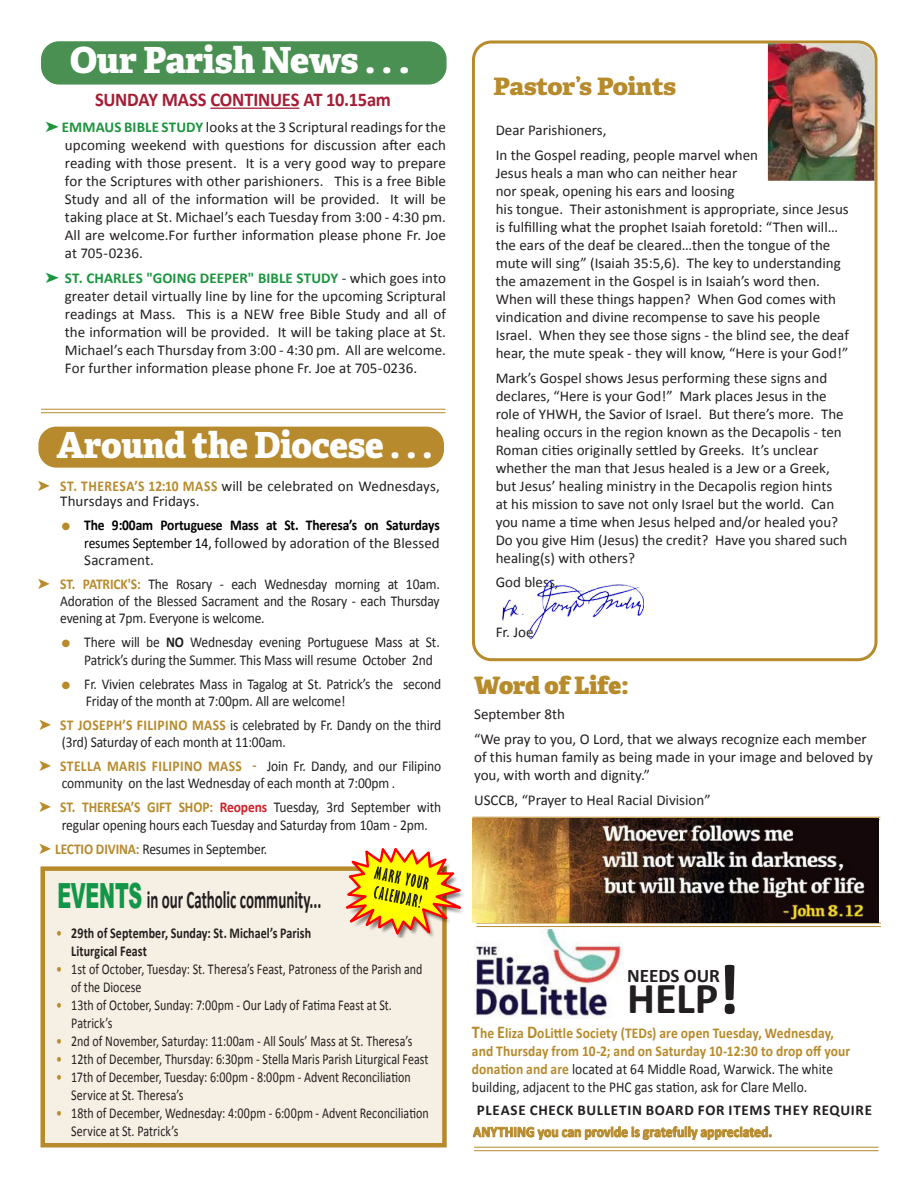
<style>
.page{position:relative;width:918px;height:1188px;background:#fff}
.page>*{position:absolute;margin:0;border:0;box-sizing:border-box;transform-origin:0 0}
.t1{font:700 72.15px "Calibri";color:#231f20}
.t2{font:700 44.4px "Calibri";color:#231f20}
.ParaStyle02_Leading_Auto{font:800 36px "Adelle";letter-spacing:-.005em;color:#fff}
.No_Spacing{font:700 25.35px "Calibri";color:#231f20;scale:.59 1}
.ParaStyle02_Leading_Auto-2{font:800 24px "Adelle";letter-spacing:-.01em;color:#b78a2c;scale:1.08 1}
.t3{font:800 24px "Adelle";letter-spacing:-.005em;color:#b78a2c}
.t4{font:700 19.5px "Calibri";letter-spacing:-.015em;color:#a51d35;scale:.95 1}
.t5{font:700 19.2px "Calibri";letter-spacing:-.005em;color:#231f20}
.t6{font:15px/18px "Calibri";color:#231f20}
.t7{font:15px/17.2px "Calibri";color:#231f20;scale:.9 1}
.t8{font:15px/18px "Calibri";color:#231f20;scale:.8 1}
.t9{font:700 15px/18px "Calibri";letter-spacing:.005em;color:#b78a2c;scale:.9 1}
.t10{font:700 15px/17.2px "Calibri";letter-spacing:-.01em;color:#000;text-align:justify;scale:.9 1}
.t11{font:700 15px "Calibri";letter-spacing:.01em;color:#231f20;scale:.8 1}
.t12{font:700 15px "Calibri";letter-spacing:.045em;color:#231f20}
.s1{color:#1b953e}
.s2{font-weight:700;color:#1b953e}
.s3{color:#b78a2c}
.s4{font-weight:700;color:#b78a2c}
.s5{font-weight:400}
.s6{font-weight:400;color:#231f20}
.s7{font-weight:700}
.s8{font-weight:700;color:#d1232a}
.s9{font-family:"Arial";font-weight:900;font-size:34.65px;color:#129647}
.s10{font-weight:400;color:#b78a2c}
.s11{font-size:18px}
</style>
<div class="page">
<div style="left:40px;top:866px;width:407px;height:282px;background:#f6efe3;border:4px solid #b78a2c"></div>
<div style="left:38px;top:427px;width:406px;height:41px;background:#b78b2d;border-radius:18px"></div>
<div style="left:472px;top:40px;width:406px;height:621px;border:3px solid #b78a2c;border-radius:18px"></div>
<hr style="left:41px;top:412px;width:405px;height:1px;background:#b78a2c">
<hr style="left:41px;top:409px;width:405px;height:1px;background:#b78a2c">
<img style="left:502px;top:580px;width:142px;height:59px">
<img style="left:768px;top:43px;width:106px;height:138px">
<div style="left:41px;top:41px;width:406px;height:44px;background:#4a9052;border-radius:18px"></div>
<hr style="left:210px;top:108px;width:89px;height:1px;background:#a51d35">
<svg style="left:340px;top:848px;width:123px;height:92px"></svg>
<hr style="left:473px;top:819px;width:407px;height:1px;background:#b78a2c">
<hr style="left:473px;top:817px;width:407px;height:1px;background:#b78a2c">
<img style="left:474px;top:930px;width:149px;height:88px">
<hr style="left:477px;top:926px;width:404px;height:1px;background:#b78a2c">
<hr style="left:477px;top:923px;width:404px;height:1px;background:#b78a2c">
<hr style="left:474px;top:1150px;width:405px;height:1px;background:#b78a2c">
<hr style="left:474px;top:1147px;width:405px;height:1px;background:#b78a2c">
<img style="left:472px;top:819px;width:406px;height:104px">
<p class="ParaStyle02_Leading_Auto" style="left:70px;top:37px;width:341px">Our Parish News . . .</p>
<p class="t4" style="left:95px;top:86px;width:313px">SUNDAY MASS CONTINUES AT 10.15am</p>
<p class="t6" style="left:65px;top:118px;width:383px;text-align:justify;text-indent:-20px"><span class="s1">➤</span> <span class="s2">EMMAUS BIBLE STUDY</span> looks at the 3 Scriptural readings for the upcoming weekend with questions for discussion after each reading with those present. It is a very good way to prepare for the Scriptures with other parishioners. This is a free Bible Study and all of the information will be provided. It will be taking place at St. Michael’s each Tuesday from 3:00 - 4:30 pm.<br>All are welcome.For further information please phone Fr. Joe at 705-0236.</p>
<p class="t6" style="left:65px;top:268px;width:383px;text-align:justify;text-indent:-20px"><span class="s1">➤</span> <span class="s2">ST. CHARLES "GOING DEEPER" BIBLE STUDY</span> - which goes into greater detail virtually line by line for the upcoming Scriptural readings at Mass. This is a NEW free Bible Study and all of the information will be provided. It will be taking place at St.<br>Michael’s each Thursday from 3:00 - 4:30 pm. All are welcome.<br>For further information please phone Fr. Joe at 705-0236.</p>
<p class="ParaStyle02_Leading_Auto" style="left:57px;top:422px;width:377px">Around the Diocese . . .</p>
<p class="t6" style="left:60px;top:478px;width:381px;line-height:15px;text-indent:-22px"><span class="s3">➤</span> <span class="s4">ST. THERESA’S 12:10 MASS</span> will be celebrated on Wednesdays,<br>Thursdays and Fridays.</p>
<p class="t10" style="left:84px;top:516px;width:397px;text-indent:-22px"><span class="s3">●</span> The 9:00am Portuguese Mass at St. Theresa’s on Saturdays <span class="s5">resumes September 14,</span> <span class="s6">followed by adoration of the Blessed Sacrament.</span></p>
<p class="t7" style="left:60px;top:575px;width:423px;text-align:justify;text-indent:-22px"><span class="s3">➤</span> <span class="s4">ST. PATRICK'S:</span> The Rosary - each Wednesday morning at 10am.<br>Adoration of the Blessed Sacrament and the Rosary - each Thursday evening at 7pm. Everyone is welcome.</p>
<p class="t7" style="left:84px;top:633px;width:396px;text-indent:-22px"><span class="s3">●</span> There will be <span class="s7">NO</span> Wednesday evening Portuguese Mass at St.<br>Patrick’s during the Summer. This Mass will resume October 2nd</p>
<p class="t7" style="left:86px;top:674px;width:396px;text-indent:-24px"><span class="s3">●</span> Fr. Vivien celebrates Mass in Tagalog at St. Patrick’s the second<br>Friday of the month at 7:00pm. All are welcome!</p>
<p class="t7" style="left:62px;top:716px;width:423px;text-indent:-22px"><span class="s3">➤</span> <span class="s4">ST JOSEPH’S FILIPINO MASS</span> is celebrated by Fr. Dandy on the third (3rd) Saturday of each month at 11:00am.</p>
<p class="t7" style="left:62px;top:757px;width:423px;text-indent:-22px"><span class="s3">➤</span> <span class="s4">STELLA MARIS FILIPINO MASS -</span> Join Fr. Dandy, and our Filipino community on the last Wednesday of each month at 7:00pm .</p>
<p class="t7" style="left:62px;top:798px;width:423px;text-indent:-22px"><span class="s3">➤</span> <span class="s4">ST. THERESA’S GIFT SHOP:</span> <span class="s8">Reopens</span> Tuesday, 3rd September with regular opening hours each Tuesday and Saturday from 10am - 2pm.</p>
<p class="t7" style="left:39px;top:839px;width:255px"><span class="s3">➤</span> <span class="s4">LECTIO DIVINA:</span> Resumes in September.</p>
<p class="No_Spacing" style="left:57px;top:881px;width:449px"><span class="s9">EVENTS</span> in our Catholic community...</p>
<p class="t11" style="left:56px;top:923px;width:320px"><span class="s10">•</span> 29th of September, Sunday: St. Michael’s Parish</p>
<p class="t11" style="left:71px;top:941px;width:96px">Liturgical Feast</p>
<p class="t8" style="left:71px;top:960px;width:441px;text-indent:-15px"><span class="s3">•</span> 1st of October, Tuesday: St. Theresa’s Feast, Patroness of the Parish and of the Diocese</p>
<p class="t8" style="left:71px;top:996px;width:402px;text-indent:-15px"><span class="s3">•</span> 13th of October, Sunday: 7:00pm - Our Lady of Fatima Feast at St.<br>Patrick’s</p>
<p class="t8" style="left:56px;top:1032px;width:447px"><span class="s3">•</span> 2nd of November, Saturday: 11:00am - All Souls’ Mass at St. Theresa’s</p>
<p class="t8" style="left:56px;top:1050px;width:467px"><span class="s3">•</span> 12th of December, Thursday: 6:30pm - Stella Maris Parish Liturgical Feast</p>
<p class="t8" style="left:71px;top:1068px;width:426px;text-indent:-15px"><span class="s3">•</span> 17th of December, Tuesday: 6:00pm - 8:00pm - Advent Reconciliation<br>Service at St. Theresa’s</p>
<p class="t8" style="left:71px;top:1104px;width:448px;text-indent:-15px"><span class="s3">•</span> 18th of December, Wednesday: 4:00pm - 6:00pm - Advent Reconciliation<br>Service at St. Patrick’s</p>
<p class="ParaStyle02_Leading_Auto-2" style="left:494px;top:71px;width:171px">Pastor’s Points</p>
<p class="t6" style="left:496px;top:120px;width:112px">Dear Parishioners,</p>
<p class="t6" style="left:496px;top:145px;width:355px">In the Gospel reading, people marvel when<br>Jesus heals a man who can neither hear<br>nor speak, opening his ears and loosing<br>his tongue. Their astonishment is appropriate, since Jesus is fulfilling what the prophet Isaiah foretold: “Then will… the ears of the deaf be cleared…then the tongue of the mute will sing” (Isaiah 35:5,6). The key to understanding the amazement in the Gospel is in Isaiah’s word then.<br>When will these things happen? When God comes with vindication and divine recompense to save his people Israel. When they see those signs - the blind see, the deaf hear, the mute speak - they will know, “Here is your God!”</p>
<p class="t6" style="left:496px;top:368px;width:353px">Mark’s Gospel shows Jesus performing these signs and declares, “Here is your God!” Mark places Jesus in the role of YHWH, the Savior of Israel. But there’s more. The healing occurs in the region known as the Decapolis - ten Roman cities originally settled by Greeks. It’s unclear whether the man that Jesus healed is a Jew or a Greek, but Jesus’ healing ministry in the Decapolis region hints at his mission to save not only Israel but the world. Can you name a time when Jesus helped and/or healed you?<br>Do you give Him (Jesus) the credit? Have you shared such healing(s) with others?</p>
<p class="t6" style="left:496px;top:573px;width:64px">God bless,</p>
<p class="t6" style="left:496px;top:622px;width:39px">Fr. Joe</p>
<p class="t3" style="left:474px;top:670px;width:156px">Word of Life:</p>
<p class="t6" style="left:474px;top:705px;width:92px">September 8th</p>
<p class="t6" style="left:474px;top:729px;width:400px">“We pray to you, O Lord, that we always recognize each member of this human family as being made in your image and beloved by you, with worth and dignity.”</p>
<p class="t6" style="left:474px;top:790px;width:238px">USCCB, “Prayer to Heal Racial Division”</p>
<p class="t1" style="left:717px;top:939px;width:25px">!</p>
<p class="t5" style="left:627px;top:962px;width:94px">NEEDS OUR</p>
<p class="t2" style="left:627px;top:967px;width:93px">HELP</p>
<p class="t9" style="left:472px;top:1023px;width:422px"><span class="s11">T</span>he <span class="s11">E</span>liza <span class="s11">D</span>oLittle Society (TEDs) are open Tuesday, Wednesday, and Thursday from 10-2; and on Saturday 10-12:30 to drop off your donation and are <span class="s6">located at 64 Middle Road, Warwick. The white building, adjacent to the PHC gas station, ask for Clare Mello.</span></p>
<p class="t12" style="left:477px;top:1099px;width:397px">PLEASE CHECK BULLETIN BOARD FOR ITEMS THEY REQUIRE</p>
<p class="t9" style="left:473px;top:1122px;width:334px">ANYTHING you can provide is gratefully appreciated.</p>
</div>
